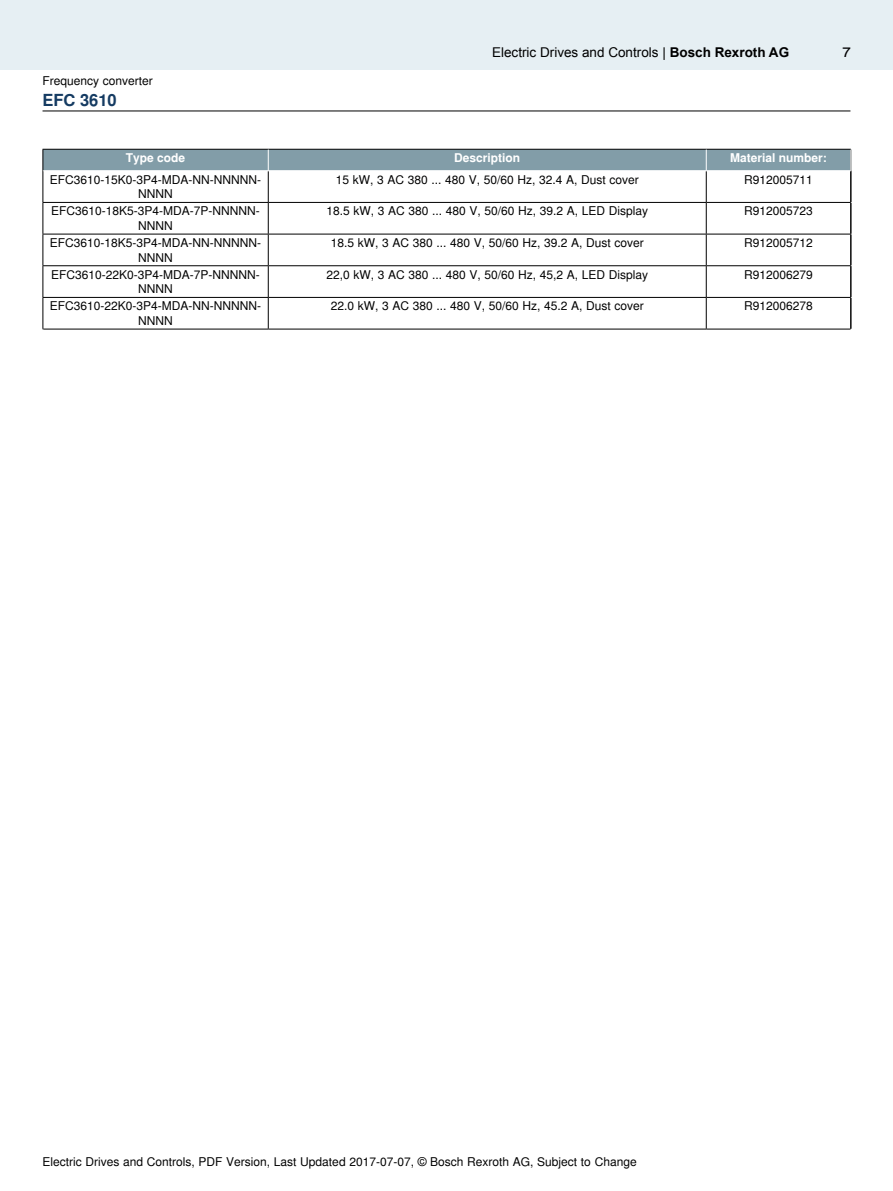
<style>
.page{position:relative;width:893px;height:1191px;background:#fff}
.page>*{position:absolute;margin:0;border:0;box-sizing:border-box;transform-origin:0 0}
.t1{font:700 16.5px "Nimbus Sans Global";color:#153b62}
.t2{font:13.5px "Arial";color:#000}
.t3{font:13.5px "Arial";color:#000;scale:1.2 1}
.t4{font:12px/14.4px "Nimbus Sans Global";color:#000;text-align:center}
.t5{font:700 12px "Nimbus Sans Global";color:#fff}
.s1{font-weight:700}
</style>
<div class="page">
<div style="left:1px;top:0;width:892px;height:70px;background:#e6eff3"></div>
<hr style="left:43px;top:111px;width:807px;height:1px;background:#000">
<svg style="left:44px;top:171px;width:806px;height:158px"></svg>
<hr style="left:43px;top:171px;width:1px;height:31px;background:#000">
<hr style="left:268px;top:171px;width:1px;height:31px;background:#000">
<hr style="left:706px;top:171px;width:1px;height:31px;background:#000">
<hr style="left:850px;top:171px;width:1px;height:31px;background:#000">
<hr style="left:43px;top:202px;width:225px;height:1px;background:#000">
<hr style="left:43px;top:203px;width:1px;height:31px;background:#000">
<hr style="left:268px;top:202px;width:438px;height:1px;background:#000">
<hr style="left:268px;top:203px;width:1px;height:31px;background:#000">
<hr style="left:706px;top:202px;width:145px;height:1px;background:#000">
<hr style="left:706px;top:203px;width:1px;height:31px;background:#000">
<hr style="left:850px;top:203px;width:1px;height:31px;background:#000">
<hr style="left:43px;top:234px;width:225px;height:1px;background:#000">
<hr style="left:43px;top:234px;width:1px;height:31px;background:#000">
<hr style="left:268px;top:234px;width:438px;height:1px;background:#000">
<hr style="left:268px;top:234px;width:1px;height:31px;background:#000">
<hr style="left:706px;top:234px;width:145px;height:1px;background:#000">
<hr style="left:706px;top:234px;width:1px;height:31px;background:#000">
<hr style="left:850px;top:234px;width:1px;height:31px;background:#000">
<hr style="left:43px;top:265px;width:225px;height:1px;background:#000">
<hr style="left:43px;top:266px;width:1px;height:31px;background:#000">
<hr style="left:268px;top:265px;width:438px;height:1px;background:#000">
<hr style="left:268px;top:266px;width:1px;height:31px;background:#000">
<hr style="left:706px;top:265px;width:145px;height:1px;background:#000">
<hr style="left:706px;top:266px;width:1px;height:31px;background:#000">
<hr style="left:850px;top:266px;width:1px;height:31px;background:#000">
<hr style="left:43px;top:297px;width:225px;height:1px;background:#000">
<hr style="left:43px;top:298px;width:1px;height:31px;background:#000">
<hr style="left:268px;top:297px;width:438px;height:1px;background:#000">
<hr style="left:268px;top:298px;width:1px;height:31px;background:#000">
<hr style="left:706px;top:297px;width:145px;height:1px;background:#000">
<hr style="left:706px;top:298px;width:1px;height:31px;background:#000">
<hr style="left:850px;top:298px;width:1px;height:31px;background:#000">
<hr style="left:43px;top:329px;width:225px;height:1px;background:#000">
<hr style="left:268px;top:329px;width:438px;height:1px;background:#000">
<hr style="left:706px;top:329px;width:145px;height:1px;background:#000">
<div style="left:43px;top:149px;width:808px;height:21px;background:#829da8"></div>
<p class="t4" style="left:43px;top:73px;width:112px">Frequency converter</p>
<h1 class="t1" style="left:43px;top:87px;width:76px">EFC 3610</h1>
<p class="t2" style="left:492px;top:43px;width:299px">Electric Drives and Controls | <span class="s1">Bosch Rexroth AG</span></p>
<p class="t3" style="left:842px;top:43px;width:9px">7</p>
<p class="t5" style="left:126px;top:149px;width:61px">Type code</p>
<p class="t5" style="left:454px;top:149px;width:68px">Description</p>
<p class="t5" style="left:730px;top:149px;width:98px">Material number:</p>
<p class="t4" style="left:50px;top:172px;width:213px">EFC3610-15K0-3P4-MDA-NN-NNNNN-<br>NNNN</p>
<p class="t4" style="left:336px;top:172px;width:305px">15 kW, 3 AC 380 ... 480 V, 50/60 Hz, 32.4 A, Dust cover</p>
<p class="t4" style="left:744px;top:172px;width:70px">R912005711</p>
<p class="t4" style="left:51px;top:203px;width:210px">EFC3610-18K5-3P4-MDA-7P-NNNNN-<br>NNNN</p>
<p class="t4" style="left:326px;top:203px;width:323px">18.5 kW, 3 AC 380 ... 480 V, 50/60 Hz, 39.2 A, LED Display</p>
<p class="t4" style="left:744px;top:203px;width:70px">R912005723</p>
<p class="t4" style="left:50px;top:235px;width:213px">EFC3610-18K5-3P4-MDA-NN-NNNNN-<br>NNNN</p>
<p class="t4" style="left:331px;top:235px;width:315px">18.5 kW, 3 AC 380 ... 480 V, 50/60 Hz, 39.2 A, Dust cover</p>
<p class="t4" style="left:744px;top:235px;width:70px">R912005712</p>
<p class="t4" style="left:51px;top:267px;width:210px">EFC3610-22K0-3P4-MDA-7P-NNNNN-<br>NNNN</p>
<p class="t4" style="left:326px;top:267px;width:323px">22,0 kW, 3 AC 380 ... 480 V, 50/60 Hz, 45,2 A, LED Display</p>
<p class="t4" style="left:744px;top:267px;width:70px">R912006279</p>
<p class="t4" style="left:50px;top:298px;width:213px">EFC3610-22K0-3P4-MDA-NN-NNNNN-<br>NNNN</p>
<p class="t4" style="left:331px;top:298px;width:315px">22.0 kW, 3 AC 380 ... 480 V, 50/60 Hz, 45.2 A, Dust cover</p>
<p class="t4" style="left:744px;top:298px;width:70px">R912006278</p>
<p class="t4" style="left:43px;top:1153px;width:596px">Electric Drives and Controls, PDF Version, Last Updated 2017-07-07, © Bosch Rexroth AG, Subject to Change</p>
</div>
